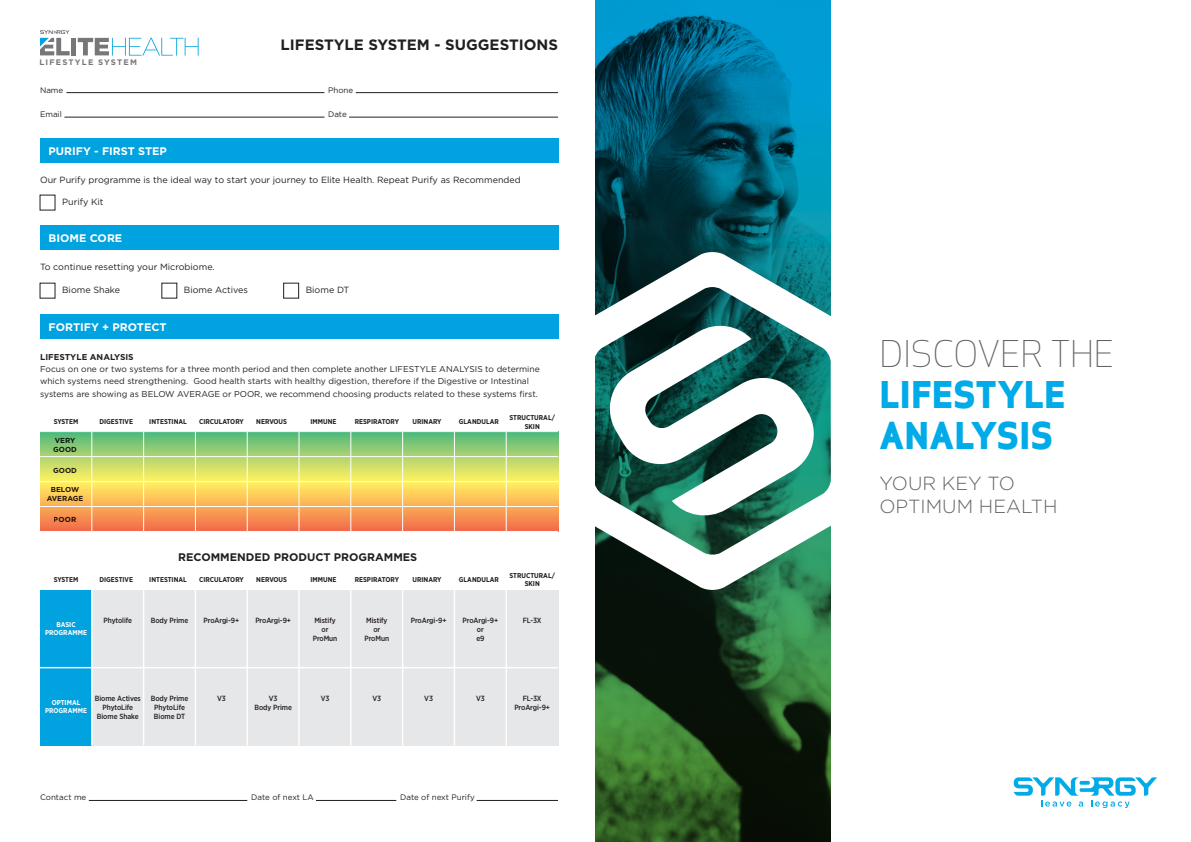
<style>
.page{position:relative;width:1191px;height:842px;background:#fff}
.page>*{position:absolute;margin:0;border:0;box-sizing:border-box;transform-origin:0 0}
.t1{font:800 36px/41px "Apex Sans";color:#00abe7}
.t2{font:300 36px "Apex Sans";letter-spacing:-.01em;color:#636366}
.t3{font:300 19px/22.8px "Gotham";color:#636366}
.t4{font:700 15px "Gotham";color:#231f20}
.t5{font:700 11px "Gotham";color:#fff}
.t6{font:700 11px "Gotham";color:#231f20}
.t7{font:9px "Gotham";color:#231f20}
.t8{font:8.5px/12.2px "Gotham";color:#231f20}
.t9{font:700 8.5px "Gotham";color:#231f20}
.t10{font:8px "Gotham";color:#231f20}
.t11{font:700 8px "Gotham";letter-spacing:.15em;color:#77777a}
.t12{font:500 7.5px/9px "Gotham Narrow";letter-spacing:-.01em;color:#231f20;text-align:center}
.t13{font:700 7.3px/8.7px "Gotham";color:#231f20}
.t14{font:700 7px/8.4px "Gotham Narrow";color:#231f20;text-align:center}
.t15{font:700 7px/8.4px "Gotham Narrow";color:#fff;text-align:center}
</style>
<div class="page">
<svg style="left:1013px;top:777px;width:144px;height:31px"></svg>
<svg style="left:595px;top:0;width:235px;height:842px;background:#10544f"></svg>
<svg style="left:595px;top:251px;width:236px;height:339px"></svg>
<div style="left:40px;top:138px;width:518px;height:24px;background:#00a2df"></div>
<hr style="left:66px;top:92px;width:258px;height:1px;background:#231f20">
<hr style="left:89px;top:800px;width:158px;height:1px;background:#231f20">
<hr style="left:477px;top:800px;width:81px;height:1px;background:#231f20">
<hr style="left:316px;top:800px;width:80px;height:1px;background:#231f20">
<hr style="left:356px;top:92px;width:202px;height:1px;background:#231f20">
<hr style="left:64px;top:117px;width:260px;height:1px;background:#231f20">
<hr style="left:349px;top:117px;width:209px;height:1px;background:#231f20">
<div style="left:40px;top:225px;width:518px;height:25px;background:#00a2df"></div>
<div style="left:283px;top:283px;width:16px;height:15px;background:#fff;border:1px solid #231f20"></div>
<div style="left:40px;top:314px;width:518px;height:25px;background:#00a2df"></div>
<svg style="left:40px;top:432px;width:518px;height:99px;background:#d2c063"></svg>
<hr style="left:91px;top:432px;width:1px;height:99px;background:#fff">
<hr style="left:143px;top:432px;width:1px;height:99px;background:#fff">
<hr style="left:195px;top:432px;width:1px;height:99px;background:#fff">
<hr style="left:247px;top:432px;width:1px;height:99px;background:#fff">
<hr style="left:298px;top:432px;width:1px;height:99px;background:#fff">
<hr style="left:350px;top:432px;width:1px;height:99px;background:#fff">
<hr style="left:402px;top:432px;width:1px;height:99px;background:#fff">
<hr style="left:454px;top:432px;width:1px;height:99px;background:#fff">
<hr style="left:506px;top:432px;width:1px;height:99px;background:#fff">
<hr style="left:40px;top:456px;width:518px;height:1px;background:#fff">
<hr style="left:40px;top:481px;width:518px;height:1px;background:#fff">
<hr style="left:40px;top:506px;width:518px;height:1px;background:#fff">
<div style="left:40px;top:590px;width:518px;height:155px;background:#e6e7e9"></div>
<div style="left:40px;top:590px;width:52px;height:155px;background:#00a2df"></div>
<hr style="left:91px;top:590px;width:2px;height:155px;background:#fff">
<hr style="left:143px;top:590px;width:1px;height:155px;background:#fff">
<hr style="left:195px;top:590px;width:1px;height:155px;background:#fff">
<hr style="left:246px;top:590px;width:2px;height:155px;background:#fff">
<hr style="left:298px;top:590px;width:2px;height:155px;background:#fff">
<hr style="left:350px;top:590px;width:1px;height:155px;background:#fff">
<hr style="left:402px;top:590px;width:1px;height:155px;background:#fff">
<hr style="left:454px;top:590px;width:1px;height:155px;background:#fff">
<hr style="left:505px;top:590px;width:2px;height:155px;background:#fff">
<hr style="left:40px;top:667px;width:518px;height:1px;background:#fff">
<div style="left:71px;top:38px;width:5px;height:17px;background:#77777a"></div>
<svg style="left:40px;top:30px;width:30px;height:25px"></svg>
<svg style="left:78px;top:38px;width:121px;height:18px"></svg>
<p class="t11" style="left:39px;top:57px;width:99px">LIFESTYLE SYSTEM</p>
<h3 class="t4" style="left:280px;top:35px;width:279px">LIFESTYLE SYSTEM - SUGGESTIONS</h3>
<p class="t10" style="left:40px;top:85px;width:25px">Name</p>
<p class="t10" style="left:328px;top:85px;width:27px">Phone</p>
<p class="t10" style="left:40px;top:109px;width:23px">Email</p>
<p class="t10" style="left:328px;top:109px;width:20px">Date</p>
<p class="t5" style="left:49px;top:144px;width:120px">PURIFY - FIRST STEP</p>
<p class="t7" style="left:40px;top:174px;width:482px">Our Purify programme is the ideal way to start your journey to Elite Health. Repeat Purify as Recommended</p>
<p class="t7" style="left:62px;top:196px;width:43px">Purify Kit</p>
<p class="t5" style="left:49px;top:231px;width:75px">BIOME CORE</p>
<p class="t7" style="left:40px;top:261px;width:176px">To continue resetting your Microbiome.</p>
<p class="t7" style="left:62px;top:284px;width:60px">Biome Shake</p>
<p class="t7" style="left:184px;top:284px;width:66px">Biome Actives</p>
<p class="t7" style="left:306px;top:284px;width:45px">Biome DT</p>
<p class="t5" style="left:49px;top:320px;width:120px">FORTIFY + PROTECT</p>
<p class="t9" style="left:40px;top:351px;width:95px">LIFESTYLE ANALYSIS</p>
<p class="t8" style="left:40px;top:363px;width:501px">Focus on one or two systems for a three month period and then complete another LIFESTYLE ANALYSIS to determine which systems need strengthening. Good health starts with healthy digestion, therefore if the Digestive or Intestinal systems are showing as BELOW AVERAGE or POOR, we recommend choosing products related to these systems first.</p>
<p class="t14" style="left:54px;top:418px;width:26px">SYSTEM</p>
<p class="t13" style="left:53px;top:436px;width:25px">VERY<br>GOOD</p>
<p class="t13" style="left:53px;top:466px;width:25px">GOOD</p>
<p class="t13" style="left:47px;top:485px;width:38px;text-align:center">BELOW<br>AVERAGE</p>
<p class="t13" style="left:54px;top:515px;width:24px">POOR</p>
<p class="t14" style="left:99px;top:418px;width:35px">DIGESTIVE</p>
<p class="t14" style="left:149px;top:418px;width:39px">INTESTINAL</p>
<p class="t14" style="left:199px;top:418px;width:46px">CIRCULATORY</p>
<p class="t14" style="left:256px;top:418px;width:32px">NERVOUS</p>
<p class="t14" style="left:310px;top:418px;width:27px">IMMUNE</p>
<p class="t14" style="left:355px;top:418px;width:46px">RESPIRATORY</p>
<p class="t14" style="left:412px;top:418px;width:31px">URINARY</p>
<p class="t14" style="left:459px;top:418px;width:41px">GLANDULAR</p>
<p class="t14" style="left:509px;top:414px;width:47px">STRUCTURAL/<br>SKIN</p>
<p class="t6" style="left:178px;top:550px;width:241px">RECOMMENDED PRODUCT PROGRAMMES</p>
<p class="t14" style="left:54px;top:576px;width:26px">SYSTEM</p>
<p class="t14" style="left:99px;top:576px;width:35px">DIGESTIVE</p>
<p class="t14" style="left:149px;top:576px;width:39px">INTESTINAL</p>
<p class="t14" style="left:199px;top:576px;width:46px">CIRCULATORY</p>
<p class="t14" style="left:256px;top:576px;width:32px">NERVOUS</p>
<p class="t14" style="left:310px;top:576px;width:27px">IMMUNE</p>
<p class="t14" style="left:355px;top:576px;width:46px">RESPIRATORY</p>
<p class="t14" style="left:412px;top:576px;width:31px">URINARY</p>
<p class="t14" style="left:459px;top:576px;width:41px">GLANDULAR</p>
<p class="t14" style="left:509px;top:571px;width:47px">STRUCTURAL/<br>SKIN</p>
<p class="t15" style="left:45px;top:620px;width:43px">BASIC<br>PROGRAMME</p>
<p class="t12" style="left:103px;top:616px;width:30px">Phytolife</p>
<p class="t12" style="left:151px;top:616px;width:39px">Body Prime</p>
<p class="t12" style="left:203px;top:616px;width:37px">ProArgi-9+</p>
<p class="t12" style="left:255px;top:616px;width:37px">ProArgi-9+</p>
<p class="t12" style="left:313px;top:616px;width:26px">Mistify or<br>ProMun</p>
<p class="t12" style="left:364px;top:616px;width:26px">Mistify or<br>ProMun</p>
<p class="t12" style="left:411px;top:616px;width:37px">ProArgi-9+</p>
<p class="t12" style="left:462px;top:616px;width:37px">ProArgi-9+ or<br>e9</p>
<p class="t12" style="left:523px;top:616px;width:20px">FL-3X</p>
<p class="t15" style="left:45px;top:698px;width:43px">OPTIMAL<br>PROGRAMME</p>
<p class="t12" style="left:95px;top:693px;width:48px">Biome Actives<br>PhytoLife<br>Biome Shake</p>
<p class="t12" style="left:151px;top:693px;width:39px">Body Prime<br>PhytoLife<br>Biome DT</p>
<p class="t12" style="left:217px;top:693px;width:10px">V3</p>
<p class="t12" style="left:254px;top:693px;width:39px">V3<br>Body Prime</p>
<p class="t12" style="left:321px;top:693px;width:10px">V3</p>
<p class="t12" style="left:372px;top:693px;width:10px">V3</p>
<p class="t12" style="left:424px;top:693px;width:10px">V3</p>
<p class="t12" style="left:476px;top:693px;width:10px">V3</p>
<p class="t12" style="left:514px;top:693px;width:37px">FL-3X<br>ProArgi-9+</p>
<p class="t10" style="left:40px;top:792px;width:48px">Contact me</p>
<p class="t10" style="left:251px;top:792px;width:64px">Date of next LA</p>
<p class="t10" style="left:400px;top:792px;width:76px">Date of next Purify</p>
<h1 class="t2" style="left:879px;top:330px;width:237px">DISCOVER THE</h1>
<h1 class="t1" style="left:879px;top:374px;width:188px">LIFESTYLE<br>ANALYSIS</h1>
<h2 class="t3" style="left:879px;top:472px;width:180px">YOUR KEY TO<br>OPTIMUM HEALTH</h2>
</div>
